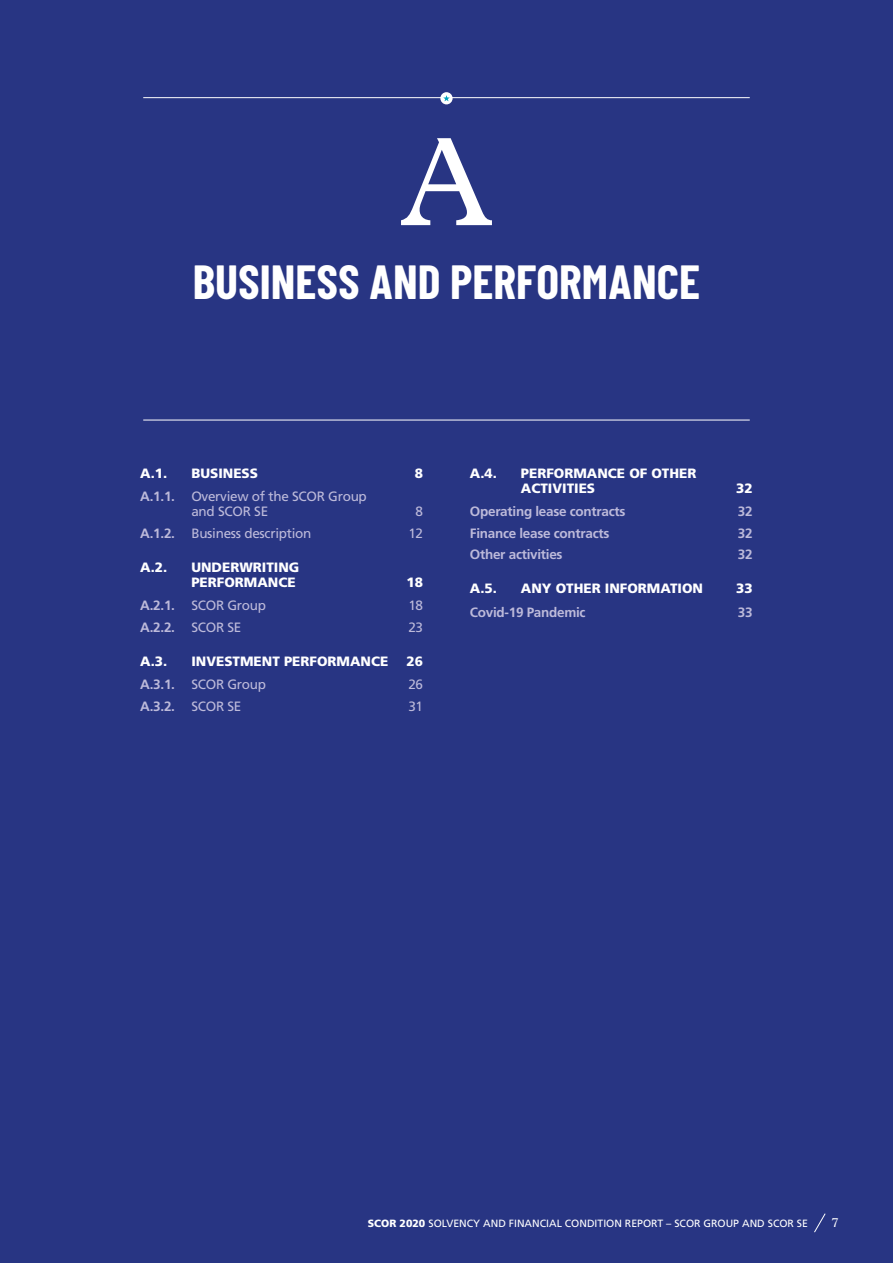
<style>
.page{position:relative;width:893px;height:1263px;background:#283583}
.page>*{position:absolute;margin:0;border:0;box-sizing:border-box;transform-origin:0 0}
.NoChapitre{font:127.5px "Plantin Std";color:#fff}
.Titre_1{font:700 48px "Barlow Condensed";color:#fff}
.t1{font:900 13.5px/15px "Frutiger LT Std";color:#fff}
.t2{font:700 13.5px "Frutiger LT Std";letter-spacing:-.02em;color:#bdbada}
.t3{font:13.5px/15px "Frutiger LT Std";letter-spacing:-.02em;color:#bdbada}
.t4{font:13.5px "Plantin Std";color:#fff}
.t5{font:10.5px "Frutiger LT Std";color:#fff}
.s1{font-weight:700}
.s2{font-weight:400}
.s3{font-weight:900}
</style>
<div class="page">
<hr style="left:143px;top:97px;width:607px;height:1px;background:#fff">
<svg style="left:440px;top:92px;width:13px;height:12px"></svg>
<svg style="left:443px;top:95px;width:7px;height:6px"></svg>
<hr style="left:143px;top:420px;width:607px;height:1px;background:#fff">
<svg style="left:814px;top:1213px;width:12px;height:20px"></svg>
<p class="NoChapitre" style="left:401px;top:109px;width:93px">A</p>
<p class="Titre_1" style="left:193px;top:252px;width:509px">BUSINESS AND PERFORMANCE</p>
<p class="t1" style="left:140px;top:466px;width:29px">A.1.</p>
<p class="t1" style="left:191px;top:466px;width:68px">BUSINESS</p>
<p class="t1" style="left:415px;top:466px;width:10px">8</p>
<p class="t3" style="left:191px;top:489px;width:177px;text-indent:-51px"><span class="s1">A.1.1.</span> Overview of the SCOR Group and SCOR SE</p>
<p class="t3" style="left:416px;top:504px;width:9px">8</p>
<p class="t3" style="left:140px;top:526px;width:173px"><span class="s1">A.1.2.</span> Business description</p>
<p class="t3" style="left:408px;top:526px;width:16px">12</p>
<p class="t1" style="left:140px;top:560px;width:29px">A.2.</p>
<p class="t1" style="left:191px;top:560px;width:110px">UNDERWRITING<br>PERFORMANCE</p>
<p class="t1" style="left:407px;top:575px;width:18px">18</p>
<p class="t3" style="left:140px;top:598px;width:127px"><span class="s1">A.2.1.</span> SCOR Group</p>
<p class="t3" style="left:408px;top:598px;width:16px">18</p>
<p class="t2" style="left:140px;top:619px;width:103px">A.2.2. <span class="s2">SCOR SE</span></p>
<p class="t3" style="left:408px;top:620px;width:16px">23</p>
<p class="t1" style="left:140px;top:654px;width:29px">A.3.</p>
<p class="t1" style="left:191px;top:654px;width:198px">INVESTMENT PERFORMANCE</p>
<p class="t1" style="left:407px;top:654px;width:18px">26</p>
<p class="t3" style="left:140px;top:677px;width:127px"><span class="s1">A.3.1.</span> SCOR Group</p>
<p class="t3" style="left:408px;top:677px;width:16px">26</p>
<p class="t2" style="left:140px;top:698px;width:103px">A.3.2. <span class="s2">SCOR SE</span></p>
<p class="t3" style="left:408px;top:699px;width:16px">31</p>
<p class="t1" style="left:470px;top:466px;width:29px">A.4.</p>
<p class="t1" style="left:521px;top:466px;width:177px">PERFORMANCE OF OTHER<br>ACTIVITIES</p>
<p class="t1" style="left:736px;top:481px;width:18px">32</p>
<p class="t2" style="left:470px;top:504px;width:157px">Operating lease contracts</p>
<p class="t2" style="left:738px;top:504px;width:16px">32</p>
<p class="t2" style="left:470px;top:525px;width:141px">Finance lease contracts</p>
<p class="t2" style="left:738px;top:525px;width:16px">32</p>
<p class="t2" style="left:470px;top:546px;width:94px">Other activities</p>
<p class="t2" style="left:738px;top:546px;width:16px">32</p>
<p class="t1" style="left:470px;top:581px;width:29px">A.5.</p>
<p class="t1" style="left:521px;top:581px;width:184px">ANY OTHER INFORMATION</p>
<p class="t1" style="left:736px;top:581px;width:18px">33</p>
<p class="t2" style="left:470px;top:604px;width:117px">Covid-19 Pandemic</p>
<p class="t2" style="left:738px;top:604px;width:16px">33</p>
<p class="t5" style="left:368px;top:1217px;width:442px"><span class="s3">SCOR 2020</span> SOLVENCY AND FINANCIAL CONDITION REPORT – SCOR GROUP AND SCOR SE</p>
<p class="t4" style="left:832px;top:1214px;width:9px">7</p>
</div>
